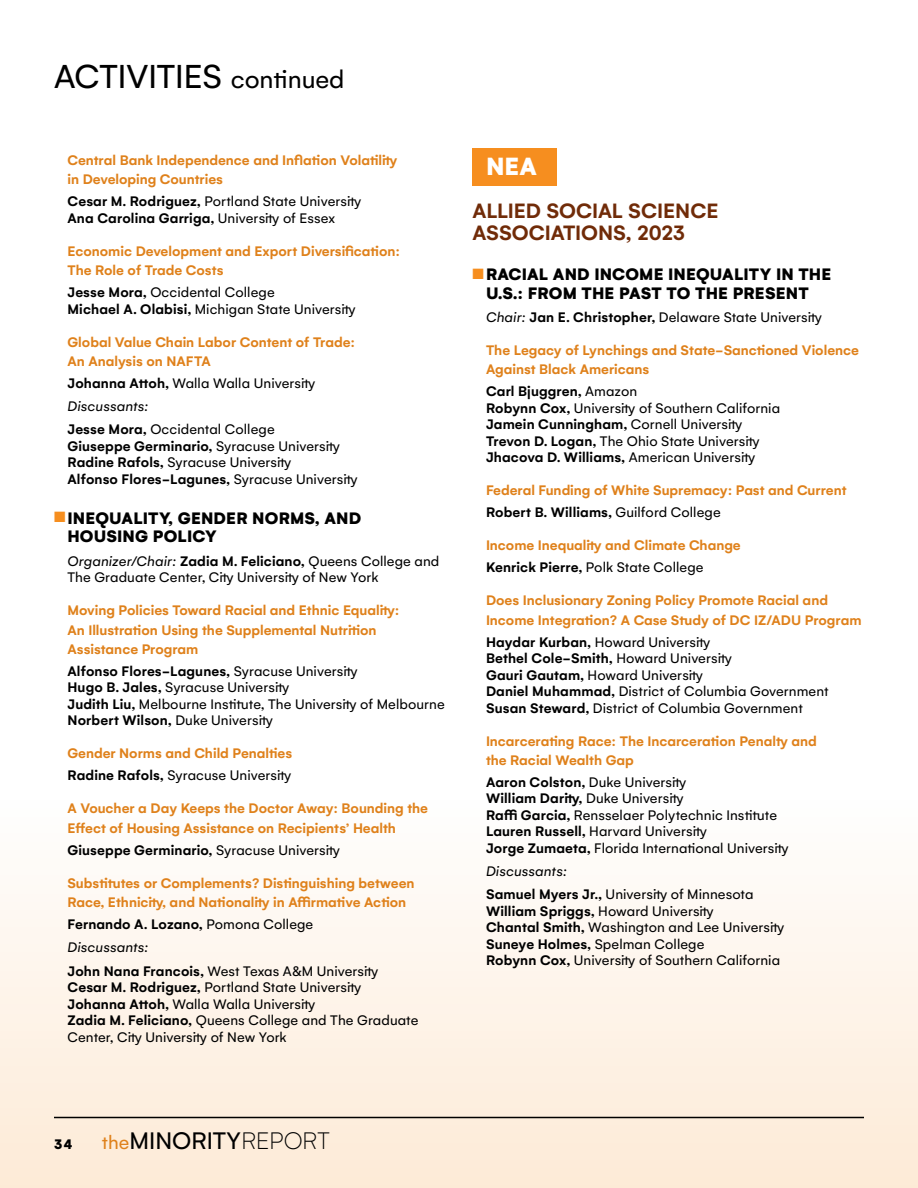
<style>
.page{position:relative;width:918px;height:1188px;background:#fff}
.page>*{position:absolute;margin:0;border:0;box-sizing:border-box;transform-origin:0 0}
.t1{font:36px "Gelion";color:#000}
.t2{font:900 27px "Gelion";color:#fff}
.t3{font:25.95px "Gelion";color:#000}
.t4{font:600 22.5px/22.5px "Gelion";color:#702b08}
.t5{font:900 18px/18.6px "Gelion";letter-spacing:.01em;color:#000}
.t6{font:15px/16.5px "Gelion";letter-spacing:.005em;color:#000}
.t7{font:600 15px/19.5px "Gelion";color:#df811b}
.t8{font:600 15px/16.5px "Gelion";letter-spacing:.01em;color:#000}
.t9{font:900 15px "Gelion";color:#000}
.s1{font-size:27px}
.s2{font-weight:600}
.s3{font-style:italic}
.s4{font-weight:400}
.s5{color:#f68e1f}
.s6{color:#000}
.s7{font-weight:400;color:#000}
.s8{font-size:20.55px;color:#df811b}
.s9{font-weight:100}
</style>
<div class="page">
<div style="left:0;top:712px;width:918px;height:476px;background:linear-gradient(to bottom,#fff,#fbe9d6)"></div>
<div style="left:472px;top:149px;width:85px;height:37px;background:#f68e1f"></div>
<hr style="left:54px;top:1117px;width:810px;height:1px;background:#000">
<h1 class="t1" style="left:54px;top:56px;width:292px">ACTIVITIES <span class="s1">continued</span></h1>
<p class="t7" style="left:68px;top:150px;width:331px">Central Bank Independence and Inflation Volatility in Developing Countries</p>
<p class="t6" style="left:68px;top:193px;width:295px"><span class="s2">Cesar M. Rodriguez,</span> Portland State University<br><span class="s2">Ana Carolina Garriga,</span> University of Essex</p>
<p class="t7" style="left:68px;top:241px;width:334px">Economic Development and Export Diversification:<br>The Role of Trade Costs</p>
<p class="t6" style="left:68px;top:284px;width:290px"><span class="s2">Jesse Mora,</span> Occidental College<br><span class="s2">Michael A. Olabisi,</span> Michigan State University</p>
<p class="t7" style="left:68px;top:332px;width:289px">Global Value Chain Labor Content of Trade:<br>An Analysis on NAFTA</p>
<p class="t6" style="left:68px;top:371px;width:249px;line-height:23.2px"><span class="s2">Johanna Attoh,</span> Walla Walla University<br><span class="s3">Discussants:<br></span><span class="s2">Jesse Mora,</span> Occidental College</p>
<p class="t8" style="left:68px;top:438px;width:292px">Giuseppe Germinario, <span class="s4">Syracuse University<br></span>Radine Rafols, <span class="s4">Syracuse University<br></span>Alfonso Flores-Lagunes, <span class="s4">Syracuse University</span></p>
<p class="t5" style="left:68px;top:508px;width:295px;text-indent:-13px"><span class="s5">■</span>INEQUALITY, GENDER NORMS, AND<br>HOUSING POLICY</p>
<p class="t6" style="left:68px;top:552px;width:373px"><span class="s3">Organizer/Chair:</span> <span class="s2">Zadia M. Feliciano,</span> Queens College and<br>The Graduate Center, City University of New York</p>
<p class="t7" style="left:68px;top:600px;width:333px">Moving Policies Toward Racial and Ethnic Equality:<br>An Illustration Using the Supplemental Nutrition<br>Assistance Program</p>
<p class="t6" style="left:68px;top:663px;width:379px"><span class="s2">Alfonso Flores-Lagunes,</span> Syracuse University<br><span class="s2">Hugo B. Jales,</span> Syracuse University<br><span class="s2">Judith Liu,</span> Melbourne Institute, The University of Melbourne <span class="s2">Norbert Wilson,</span> Duke University</p>
<p class="t7" style="left:68px;top:742px;width:226px;line-height:21.9px">Gender Norms and Child Penalties<br><span class="s6">Radine Rafols,</span> <span class="s7">Syracuse University</span></p>
<p class="t7" style="left:68px;top:798px;width:362px">A Voucher a Day Keeps the Doctor Away: Bounding the<br>Effect of Housing Assistance on Recipients’ Health</p>
<p class="t8" style="left:68px;top:841px;width:274px">Giuseppe Germinario, <span class="s4">Syracuse University</span></p>
<p class="t7" style="left:68px;top:873px;width:349px">Substitutes or Complements? Distinguishing between<br>Race, Ethnicity, and Nationality in Affirmative Action</p>
<p class="t6" style="left:68px;top:912px;width:312px;line-height:23.2px"><span class="s2">Fernando A. Lozano,</span> Pomona College<br><span class="s3">Discussants:<br></span><span class="s2">John Nana Francois,</span> West Texas A&amp;M University</p>
<p class="t6" style="left:68px;top:979px;width:352px"><span class="s2">Cesar M. Rodriguez,</span> Portland State University <span class="s2">Johanna Attoh,</span> Walla Walla University<br><span class="s2">Zadia M. Feliciano,</span> Queens College and The Graduate Center, City University of New York</p>
<h2 class="t2" style="left:486px;top:149px;width:52px">NEA</h2>
<h3 class="t4" style="left:472px;top:199px;width:248px">ALLIED SOCIAL SCIENCE<br>ASSOCIATIONS, 2023</h3>
<p class="t5" style="left:472px;top:265px;width:360px;text-align:center"><span class="s5">■</span>RACIAL AND INCOME INEQUALITY IN THE<br>U.S.: FROM THE PAST TO THE PRESENT</p>
<p class="t6" style="left:486px;top:309px;width:338px"><span class="s3">Chair:</span> <span class="s2">Jan E. Christopher,</span> Delaware State University</p>
<p class="t7" style="left:486px;top:340px;width:374px">The Legacy of Lynchings and State-Sanctioned Violence<br>Against Black Americans</p>
<p class="t6" style="left:486px;top:383px;width:296px"><span class="s2">Carl Bjuggren,</span> Amazon<br><span class="s2">Robynn Cox,</span> University of Southern California <span class="s2">Jamein Cunningham,</span> Cornell University <span class="s2">Trevon D. Logan,</span> The Ohio State University <span class="s2">Jhacova D. Williams,</span> American University</p>
<p class="t7" style="left:486px;top:479px;width:362px;line-height:21.9px">Federal Funding of White Supremacy: Past and Current<br><span class="s6">Robert B. Williams,</span> <span class="s7">Guilford College</span></p>
<p class="t7" style="left:486px;top:534px;width:256px;line-height:21.9px">Income Inequality and Climate Change<br><span class="s6">Kenrick Pierre,</span> <span class="s7">Polk State College</span></p>
<p class="t7" style="left:486px;top:590px;width:377px">Does Inclusionary Zoning Policy Promote Racial and<br>Income Integration? A Case Study of DC IZ/ADU Program</p>
<p class="t6" style="left:486px;top:633px;width:344px"><span class="s2">Haydar Kurban,</span> Howard University<br><span class="s2">Bethel Cole-Smith,</span> Howard University<br><span class="s2">Gauri Gautam,</span> Howard University<br><span class="s2">Daniel Muhammad,</span> District of Columbia Government <span class="s2">Susan Steward,</span> District of Columbia Government</p>
<p class="t7" style="left:486px;top:731px;width:332px">Incarcerating Race: The Incarceration Penalty and the Racial Wealth Gap</p>
<p class="t6" style="left:486px;top:774px;width:304px"><span class="s2">Aaron Colston,</span> Duke University<br><span class="s2">William Darity,</span> Duke University<br><span class="s2">Raffi Garcia,</span> Rensselaer Polytechnic Institute <span class="s2">Lauren Russell,</span> Harvard University<br><span class="s2">Jorge Zumaeta,</span> Florida International University</p>
<p class="t6" style="left:486px;top:860px;width:269px;line-height:23.2px"><span class="s3">Discussants:<br></span><span class="s2">Samuel Myers Jr.,</span> University of Minnesota</p>
<p class="t6" style="left:486px;top:903px;width:300px"><span class="s2">William Spriggs,</span> Howard University<br><span class="s2">Chantal Smith,</span> Washington and Lee University <span class="s2">Suneye Holmes,</span> Spelman College<br><span class="s2">Robynn Cox,</span> University of Southern California</p>
<p class="t9" style="left:54px;top:1135px;width:20px">34</p>
<h3 class="t3" style="left:102px;top:1125px;width:229px"><span class="s8">the</span>MINORITY<span class="s9">REPORT</span></h3>
</div>
